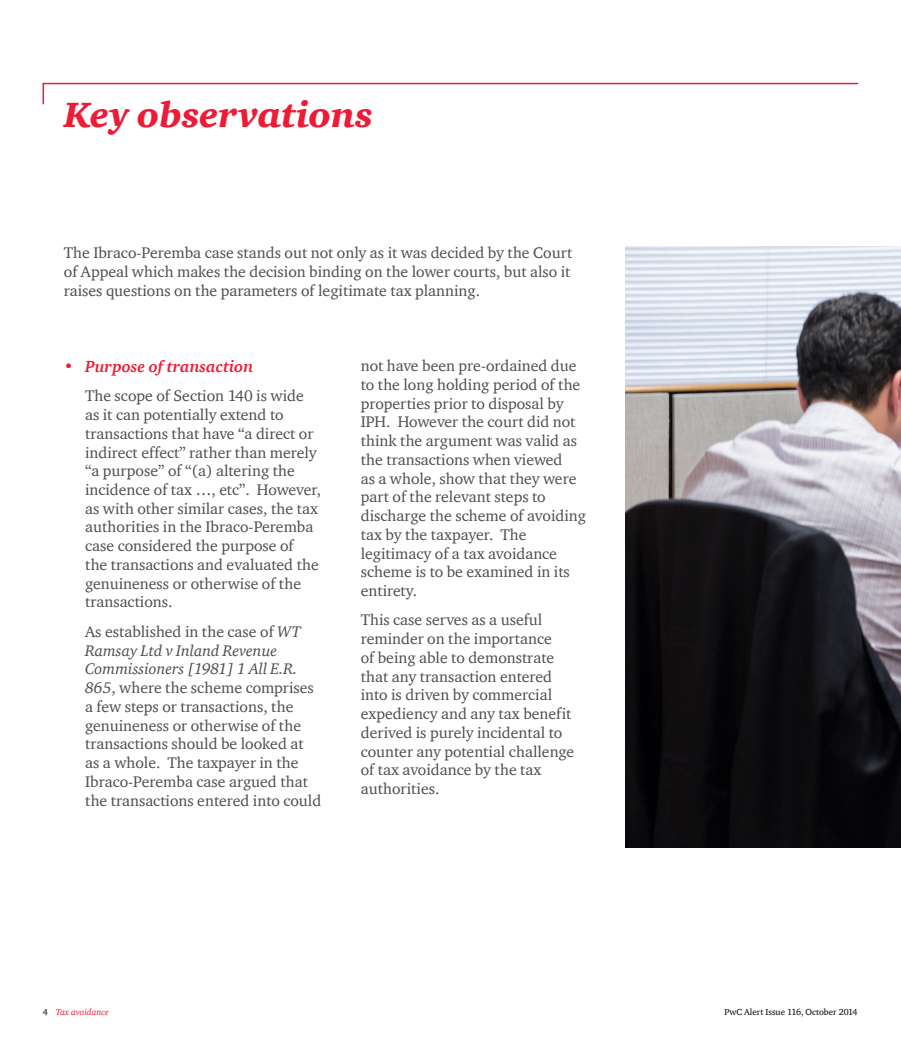
<style>
.page{position:relative;width:901px;height:1050px;background:#fff}
.page>*{position:absolute;margin:0;border:0;box-sizing:border-box;transform-origin:0 0}
.t1{font:italic 900 36px "ITC Charter Com";color:#ed1b35}
.t2{font:italic 700 16.5px "ITC Charter Com";color:#ed1b35}
.t3{font:15.75px/18.8px "ITC Charter Com";color:#4d4d4f}
.t4{font:9px "ITC Charter Com";color:#000}
.t5{font:italic 9px "ITC Charter Com";color:#ed1b35}
.s1{font-style:italic}
.s2{font-style:normal;color:#000}
</style>
<div class="page">
<img style="left:625px;top:246px;width:275px;height:601px">
<hr style="left:43px;top:83px;width:814px;height:1px;background:#ed1b35">
<svg style="left:43px;top:84px;width:1px;height:20px"></svg>
<h1 class="t1" style="left:64px;top:92px;width:310px">Key observations</h1>
<p class="t3" style="left:64px;top:243px;width:509px;text-align:justify">The Ibraco-Peremba case stands out not only as it was decided by the Court of Appeal which makes the decision binding on the lower courts, but also it raises questions on the parameters of legitimate tax planning.</p>
<p class="t2" style="left:64px;top:356px;width:191px">• Purpose of transaction</p>
<p class="t3" style="left:85px;top:386px;width:237px">The scope of Section 140 is wide as it can potentially extend to transactions that have “a direct or indirect effect” rather than merely “a purpose” of “(a) altering the incidence of tax …, etc”. However, as with other similar cases, the tax authorities in the Ibraco-Peremba case considered the purpose of<br>the transactions and evaluated the genuineness or otherwise of the transactions.</p>
<p class="t3" style="left:85px;top:622px;width:237px">As established in the case of <span class="s1">WT<br>Ramsay Ltd v Inland Revenue<br>Commissioners [1981] 1 All E.R.<br>865</span>, where the scheme comprises a few steps or transactions, the genuineness or otherwise of the transactions should be looked at as a whole. The taxpayer in the<br>Ibraco-Peremba case argued that the transactions entered into could</p>
<p class="t3" style="left:360px;top:356px;width:227px">not have been pre-ordained due to the long holding period of the properties prior to disposal by<br>IPH. However the court did not think the argument was valid as the transactions when viewed<br>as a whole, show that they were part of the relevant steps to discharge the scheme of avoiding tax by the taxpayer. The legitimacy of a tax avoidance scheme is to be examined in its entirety.</p>
<p class="t3" style="left:360px;top:610px;width:215px">This case serves as a useful reminder on the importance<br>of being able to demonstrate that any transaction entered into is driven by commercial expediency and any tax benefit derived is purely incidental to counter any potential challenge of tax avoidance by the tax authorities.</p>
<p class="t5" style="left:43px;top:1007px;width:68px"><span class="s2">4</span> Tax avoidance</p>
<p class="t4" style="left:724px;top:1006px;width:135px">PwC Alert Issue 116, October 2014</p>
</div>
